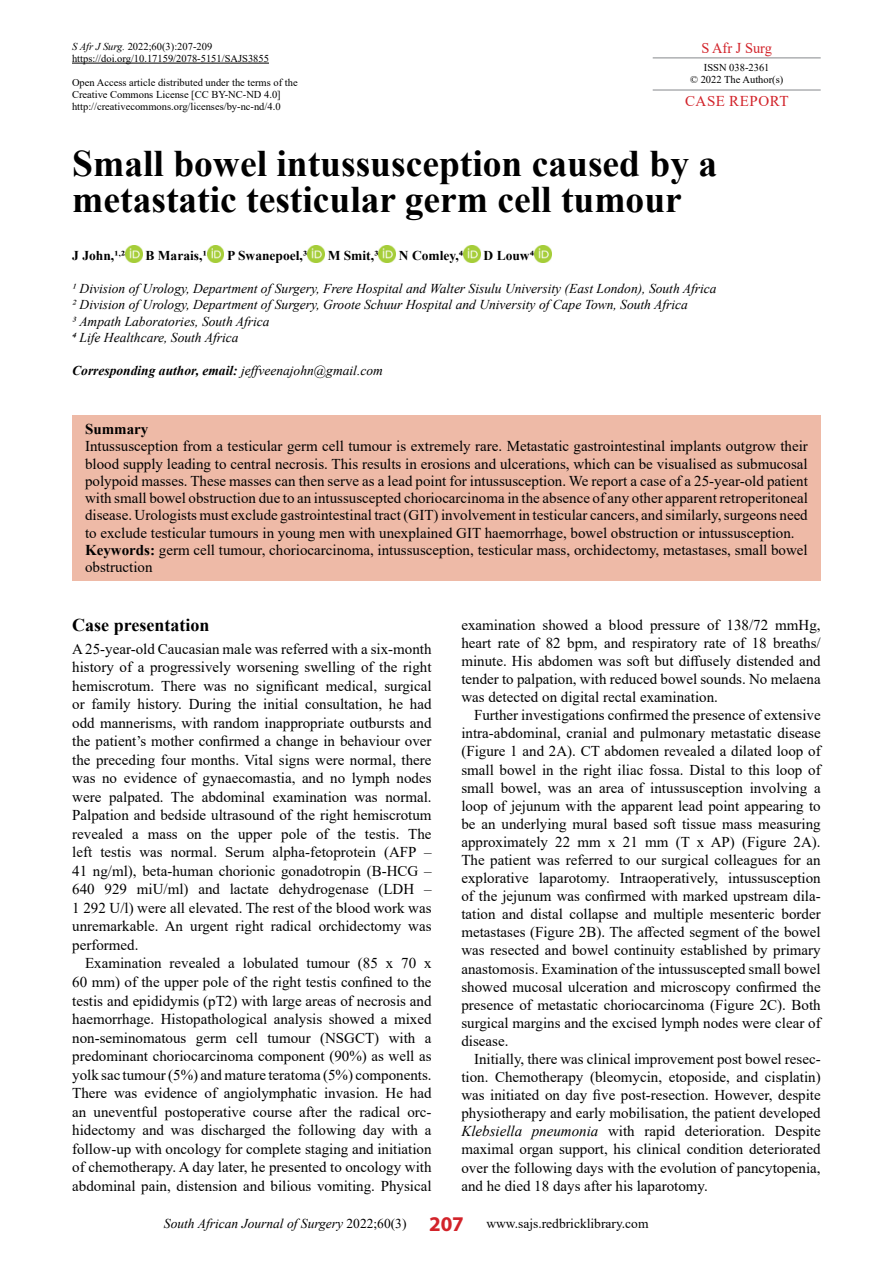
<style>
.page{position:relative;width:893px;height:1263px;background:#fff}
.page>*{position:absolute;margin:0;border:0;box-sizing:border-box;transform-origin:0 0}
.t1{font:700 37.5px/36px "Times New Roman";color:#000}
.t2{font:700 18px "Times New Roman";color:#000}
.t3{font:15px/18.1px "Times New Roman";color:#000;text-align:justify}
.t4{font:15px "Times New Roman";letter-spacing:.035em;color:#d2232a}
.t5{font:15px "Times New Roman";letter-spacing:.035em;color:#d2232a;scale:.96 1}
.t6{font:700 15px "Times New Roman";color:#000}
.t7{font:italic 13.5px/16.5px "Times New Roman";color:#000}
.t8{font:13.5px "Times New Roman";color:#000}
.t9{font:700 13.5px "Times New Roman";color:#000}
.t10{font:italic 700 13.5px "Times New Roman";color:#000}
.t11{font:10.5px/12px "Times New Roman";color:#000}
.s1{font-style:italic}
.s2{font-weight:400}
.s3{font-weight:700}
.s4{font-family:"Myriad Pro";font-weight:700;font-size:21px;color:#d2232a}
</style>
<div class="page">
<hr style="left:653px;top:57px;width:168px;height:1px;background:#939598">
<hr style="left:653px;top:89px;width:168px;height:2px;background:#939598">
<div style="left:72px;top:415px;width:748px;height:165px;background:#eebaa7"></div>
<hr style="left:72px;top:63px;width:197px;height:1px;background:#000">
<img style="left:125px;top:246px;width:17px;height:17px">
<img style="left:207px;top:246px;width:17px;height:17px">
<img style="left:307px;top:246px;width:17px;height:17px">
<img style="left:379px;top:246px;width:16px;height:17px">
<img style="left:463px;top:246px;width:17px;height:17px">
<img style="left:534px;top:246px;width:17px;height:17px">
<p class="t11" style="left:72px;top:40px;width:198px"><span class="s1">S Afr J Surg.</span> 2022;60(3):207-209 https://doi.org/10.17159/2078-5151/SAJS3855</p>
<p class="t11" style="left:72px;top:76px;width:227px">Open Access article distributed under the terms of the<br>Creative Commons License [CC BY-NC-ND 4.0] http://creativecommons.org/licenses/by-nc-nd/4.0</p>
<h1 class="t1" style="left:72px;top:145px;width:646px">Small bowel intussusception caused by a metastatic testicular germ cell tumour</h1>
<p class="t9" style="left:72px;top:245px;width:55px">J John,1<sup>,</sup>2</p>
<p class="t9" style="left:146px;top:245px;width:63px">B Marais,1</p>
<p class="t9" style="left:227px;top:245px;width:82px">P Swanepoel,3</p>
<p class="t9" style="left:328px;top:245px;width:52px">M Smit,3</p>
<p class="t9" style="left:399px;top:245px;width:66px">N Comley,4</p>
<p class="t9" style="left:484px;top:245px;width:52px">D Louw4</p>
<p class="t7" style="left:72px;top:280px;width:646px">1 Division of Urology, Department of Surgery, Frere Hospital and Walter Sisulu University (East London), South Africa 2 Division of Urology, Department of Surgery, Groote Schuur Hospital and University of Cape Town, South Africa<br>3 Ampath Laboratories, South Africa<br>4 Life Healthcare, South Africa</p>
<p class="t10" style="left:72px;top:361px;width:312px">Corresponding author, email: <span class="s2">jeffveenajohn@gmail.com</span></p>
<p class="t5" style="left:701px;top:37px;width:75px">S Afr J Surg</p>
<p class="t11" style="left:690px;top:61px;width:95px;text-align:center">ISSN 038-2361<br>© 2022 The Author(s)</p>
<p class="t4" style="left:685px;top:90px;width:105px">CASE REPORT</p>
<p class="t6" style="left:85px;top:418px;width:65px">Summary</p>
<p class="t3" style="left:85px;top:437px;width:724px;line-height:17.2px;text-align:left">Intussusception from a testicular germ cell tumour is extremely rare. Metastatic gastrointestinal implants outgrow their blood supply leading to central necrosis. This results in erosions and ulcerations, which can be visualised as submucosal polypoid masses. These masses can then serve as a lead point for intussusception. We report a case of a 25-year-old patient with small bowel obstruction due to an intussuscepted choriocarcinoma in the absence of any other apparent retroperitoneal disease. Urologists must exclude gastrointestinal tract (GIT) involvement in testicular cancers, and similarly, surgeons need to exclude testicular tumours in young men with unexplained GIT haemorrhage, bowel obstruction or intussusception.<br><span class="s3">Keywords:</span> germ cell tumour, choriocarcinoma, intussusception, testicular mass, orchidectomy, metastases, small bowel obstruction</p>
<p class="t2" style="left:72px;top:612px;width:139px">Case presentation</p>
<p class="t3" style="left:72px;top:639px;width:361px">A 25-year-old Caucasian male was referred with a six-month history of a progressively worsening swelling of the right hemiscrotum. There was no significant medical, surgical or family history. During the initial consultation, he had odd mannerisms, with random inappropriate outbursts and the patient’s mother confirmed a change in behaviour over the preceding four months. Vital signs were normal, there was no evidence of gynaecomastia, and no lymph nodes were palpated. The abdominal examination was normal.<br>Palpation and bedside ultrasound of the right hemiscrotum revealed a mass on the upper pole of the testis. The left testis was normal. Serum alpha-fetoprotein (AFP – 41 ng/ml), beta-human chorionic gonadotropin (B-HCG – 640 929 miU/ml) and lactate dehydrogenase (LDH – 1 292 U/l) were all elevated. The rest of the blood work was unremarkable. An urgent right radical orchidectomy was performed.</p>
<p class="t3" style="left:72px;top:954px;width:361px;text-indent:13px">Examination revealed a lobulated tumour (85 x 70 x 60 mm) of the upper pole of the right testis confined to the testis and epididymis (pT2) with large areas of necrosis and haemorrhage. Histopathological analysis showed a mixed non-seminomatous germ cell tumour (NSGCT) with a predominant choriocarcinoma component (90%) as well as yolk sac tumour (5%) and mature teratoma (5%) components.<br>There was evidence of angiolymphatic invasion. He had an uneventful postoperative course after the radical orc&shy;hidectomy and was discharged the following day with a follow-up with oncology for complete staging and initiation of chemotherapy. A day later, he presented to oncology with abdominal pain, distension and bilious vomiting. Physical</p>
<p class="t3" style="left:461px;top:615px;width:361px">examination showed a blood pressure of 138/72 mmHg, heart rate of 82 bpm, and respiratory rate of 18 breaths/ minute. His abdomen was soft but diffusely distended and tender to palpation, with reduced bowel sounds. No melaena was detected on digital rectal examination.</p>
<p class="t3" style="left:461px;top:706px;width:361px;text-indent:13px">Further investigations confirmed the presence of extensive intra-abdominal, cranial and pulmonary metastatic disease (Figure 1 and 2A). CT abdomen revealed a dilated loop of small bowel in the right iliac fossa. Distal to this loop of small bowel, was an area of intussusception involving a loop of jejunum with the apparent lead point appearing to be an underlying mural based soft tissue mass measuring approximately 22 mm x 21 mm (T x AP) (Figure 2A).<br>The patient was referred to our surgical colleagues for an explorative laparotomy. Intraoperatively, intussusception of the jejunum was confirmed with marked upstream dila&shy;tation and distal collapse and multiple mesenteric border metastases (Figure 2B). The affected segment of the bowel was resected and bowel continuity established by primary anastomosis. Examination of the intussuscepted small bowel showed mucosal ulceration and microscopy confirmed the presence of metastatic choriocarcinoma (Figure 2C). Both surgical margins and the excised lymph nodes were clear of disease.</p>
<p class="t3" style="left:461px;top:1049px;width:361px;text-indent:13px">Initially, there was clinical improvement post bowel resec&shy;tion. Chemotherapy (bleomycin, etoposide, and cisplatin) was initiated on day five post-resection. However, despite physiotherapy and early mobilisation, the patient developed <span class="s1">Klebsiella pneumonia</span> with rapid deterioration. Despite maximal organ support, his clinical condition deteriorated over the following days with the evolution of pancytopenia, and he died 18 days after his laparotomy.</p>
<p class="t8" style="left:164px;top:1214px;width:486px"><span class="s1">South African Journal of Surgery</span> 2022;60(3) <span class="s4">207</span> www.sajs.redbricklibrary.com</p>
</div>
